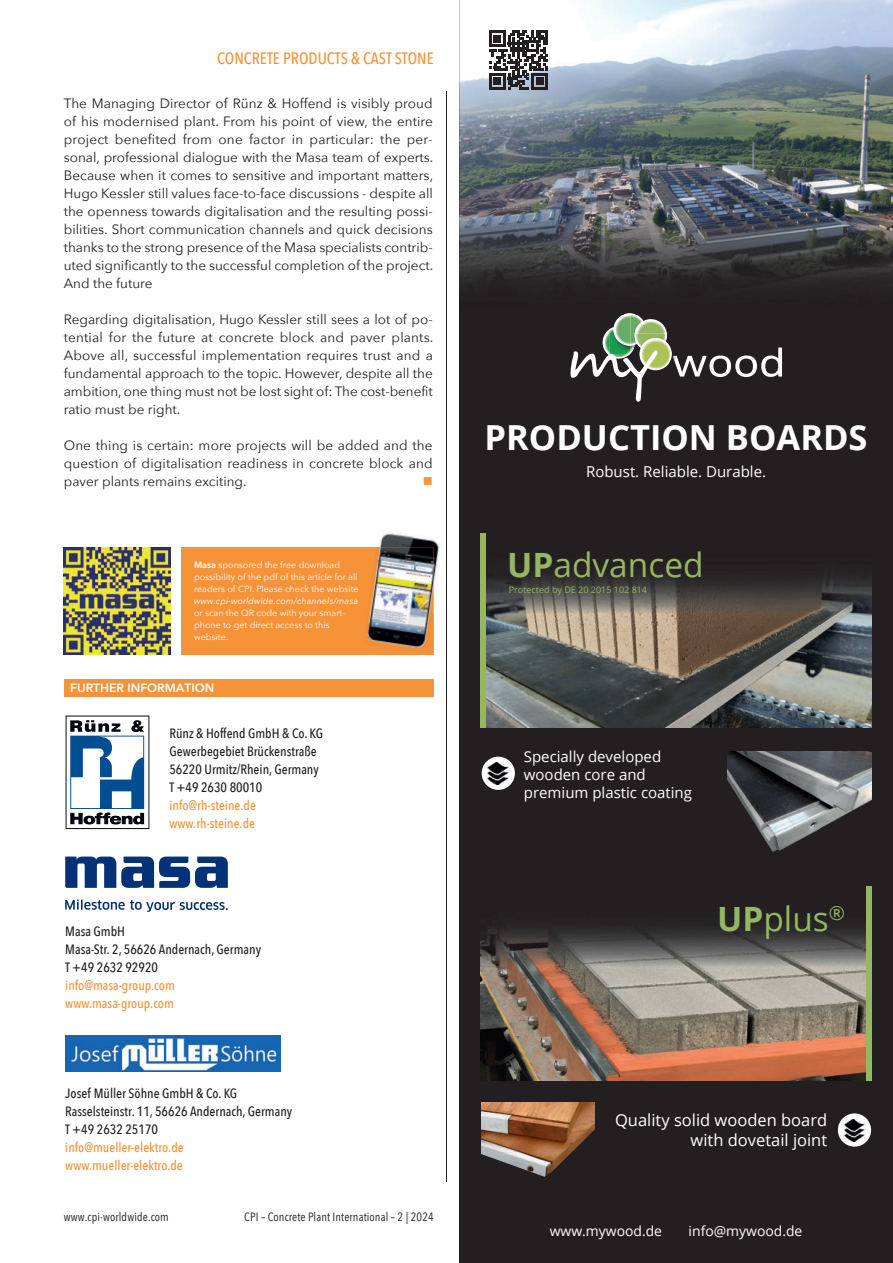
<style>
.page{position:relative;width:893px;height:1263px;background:#fff}
.page>*{position:absolute;margin:0;border:0;box-sizing:border-box;transform-origin:0 0}
.t1{font:700 34.5px "Open Sans";color:#fff}
.t2{font:33.45px "Open Sans";color:#96b661}
.t3{font:16.5px/19.8px "Open Sans";color:#fff;text-align:right}
.t4{font:500 16.5px "Avenir Next Condensed";color:#f69238}
.t5{font:15px/18px "Open Sans";color:#fff}
.t6{font:13.95px "Open Sans";color:#fff}
.t7{font:13.5px/18px "Avenir Next";color:#231f20;text-align:justify}
.t8{font:500 13.5px/18px "Avenir Next Condensed";color:#231f20}
.t9{font:500 13.5px/18px "Avenir Next Condensed";color:#f69238}
.t10{font:13.5px "Wingdings";color:#f69238}
.t11{font:12px "Avenir Next Condensed";letter-spacing:.01em;color:#231f20}
.t12{font:800 12px "Avenir";color:#fff}
.t13{font:9px/12px "Avenir Next";color:#fff}
.t14{font:italic 9px "Avenir Next";color:#fff}
.t15{font:9px "Open Sans";color:#96b661}
.s1{font-weight:600}
.s2{font-weight:700}
</style>
<div class="page">
<hr style="left:446px;top:91px;width:1px;height:1091px;background:#231f20">
<div style="left:64px;top:679px;width:370px;height:17px;background:#f69238"></div>
<div style="left:181px;top:547px;width:252px;height:108px;background:#f69238"></div>
<svg style="left:63px;top:547px;width:108px;height:108px"></svg>
<img style="left:64px;top:548px;width:106px;height:106px">
<img style="left:379px;top:533px;width:61px;height:83px">
<img style="left:367px;top:547px;width:66px;height:101px">
<svg style="left:65px;top:899px;width:163px;height:13px"></svg>
<svg style="left:65px;top:857px;width:163px;height:31px"></svg>
<img style="left:65px;top:1035px;width:215px;height:37px">
<svg style="left:66px;top:715px;width:83px;height:114px"></svg>
<div style="left:459px;top:0;width:434px;height:1263px;background:#231f20"></div>
<img style="left:727px;top:751px;width:145px;height:101px">
<img style="left:486px;top:574px;width:386px;height:153px">
<img style="left:481px;top:928px;width:385px;height:152px">
<div style="left:481px;top:533px;width:5px;height:194px;background:#96b661"></div>
<div style="left:866px;top:886px;width:6px;height:194px;background:#96b661"></div>
<svg style="left:673px;top:347px;width:109px;height:30px"></svg>
<img style="left:665px;top:334px;width:2px;height:8px">
<svg style="left:639px;top:338px;width:33px;height:32px"></svg>
<svg style="left:641px;top:339px;width:29px;height:30px"></svg>
<img style="left:459px;top:0;width:434px;height:284px">
<svg style="left:570px;top:313px;width:95px;height:89px"></svg>
<svg style="left:489px;top:31px;width:59px;height:58px"></svg>
<div style="left:482px;top:757px;width:33px;height:33px;background:#fff;border-radius:50%"></div>
<img style="left:487px;top:762px;width:22px;height:22px">
<img style="left:481px;top:1102px;width:114px;height:75px">
<div style="left:838px;top:1113px;width:33px;height:34px;background:#fff;border-radius:50%"></div>
<img style="left:843px;top:1119px;width:23px;height:22px">
<p class="t4" style="left:217px;top:49px;width:218px">CONCRETE PRODUCTS &amp; CAST STONE</p>
<p class="t7" style="left:64px;top:94px;width:371px">The Managing Director of Rünz &amp; Hoffend is visibly proud of his modernised plant. From his point of view, the entire project benefited from one factor in particular: the per&shy;sonal, professional dialogue with the Masa team of experts.<br>Because when it comes to sensitive and important matters, Hugo Kessler still values face-to-face discussions - despite all the openness towards digitalisation and the resulting possi&shy;bilities. Short communication channels and quick decisions thanks to the strong presence of the Masa specialists contrib&shy;uted significantly to the successful completion of the project.<br>And the future</p>
<p class="t7" style="left:64px;top:310px;width:371px">Regarding digitalisation, Hugo Kessler still sees a lot of po&shy;tential for the future at concrete block and paver plants.<br>Above all, successful implementation requires trust and a fundamental approach to the topic. However, despite all the ambition, one thing must not be lost sight of: The cost-benefit ratio must be right.</p>
<p class="t7" style="left:64px;top:436px;width:370px">One thing is certain: more projects will be added and the question of digitalisation readiness in concrete block and paver plants remains exciting.</p>
<p class="t10" style="left:423px;top:474px;width:12px">■</p>
<p class="t13" style="left:194px;top:559px;width:166px"><span class="s1">Masa</span> sponsored the free download possibility of the pdf of this article for all readers of CPI. Please check the website</p>
<p class="t14" style="left:194px;top:594px;width:166px">www.cpi-worldwide.com/channels/masa</p>
<p class="t13" style="left:194px;top:607px;width:153px">or scan the QR code with your smart&shy;phone to get direct access to this website.</p>
<p class="t12" style="left:70px;top:679px;width:146px">FURTHER INFORMATION</p>
<p class="t8" style="left:169px;top:724px;width:155px">Rünz &amp; Hoffend GmbH &amp; Co. KG<br>Gewerbegebiet Brückenstraße<br>56220 Urmitz/Rhein, Germany<br>T +49 2630 80010</p>
<p class="t9" style="left:169px;top:796px;width:88px">info@rh-steine.de www.rh-steine.de</p>
<p class="t8" style="left:65px;top:922px;width:197px">Masa GmbH<br>Masa-Str. 2, 56626 Andernach, Germany<br>T +49 2632 92920</p>
<p class="t9" style="left:65px;top:976px;width:111px">info@masa-group.com www.masa-group.com</p>
<p class="t8" style="left:65px;top:1084px;width:229px">Josef Müller Söhne GmbH &amp; Co. KG<br>Rasselsteinstr. 11, 56626 Andernach, Germany<br>T +49 2632 25170</p>
<p class="t9" style="left:65px;top:1138px;width:120px">info@mueller-elektro.de www.mueller-elektro.de</p>
<p class="t11" style="left:64px;top:1207px;width:107px">www.cpi-worldwide.com</p>
<p class="t11" style="left:244px;top:1207px;width:191px">CPI – Concrete Plant International – 2 | 2024</p>
<h1 class="t1" style="left:485px;top:413px;width:385px">PRODUCTION BOARDS</h1>
<p class="t5" style="left:586px;top:462px;width:181px">Robust. Reliable. Durable.</p>
<h2 class="t2" style="left:507px;top:542px;width:198px"><span class="s2">UP</span>advanced</h2>
<p class="t15" style="left:509px;top:584px;width:140px">Protected by DE 20 2015 102 814</p>
<p class="t5" style="left:524px;top:747px;width:170px">Specially developed wooden core and premium plastic coating</p>
<h2 class="t2" style="left:717px;top:896px;width:129px"><span class="s2">UP</span>plus<sup>®</sup></h2>
<p class="t3" style="left:615px;top:1110px;width:214px">Quality solid wooden board with dovetail joint</p>
<p class="t6" style="left:550px;top:1222px;width:114px">www.mywood.de</p>
<p class="t6" style="left:689px;top:1222px;width:115px">info@mywood.de</p>
</div>
